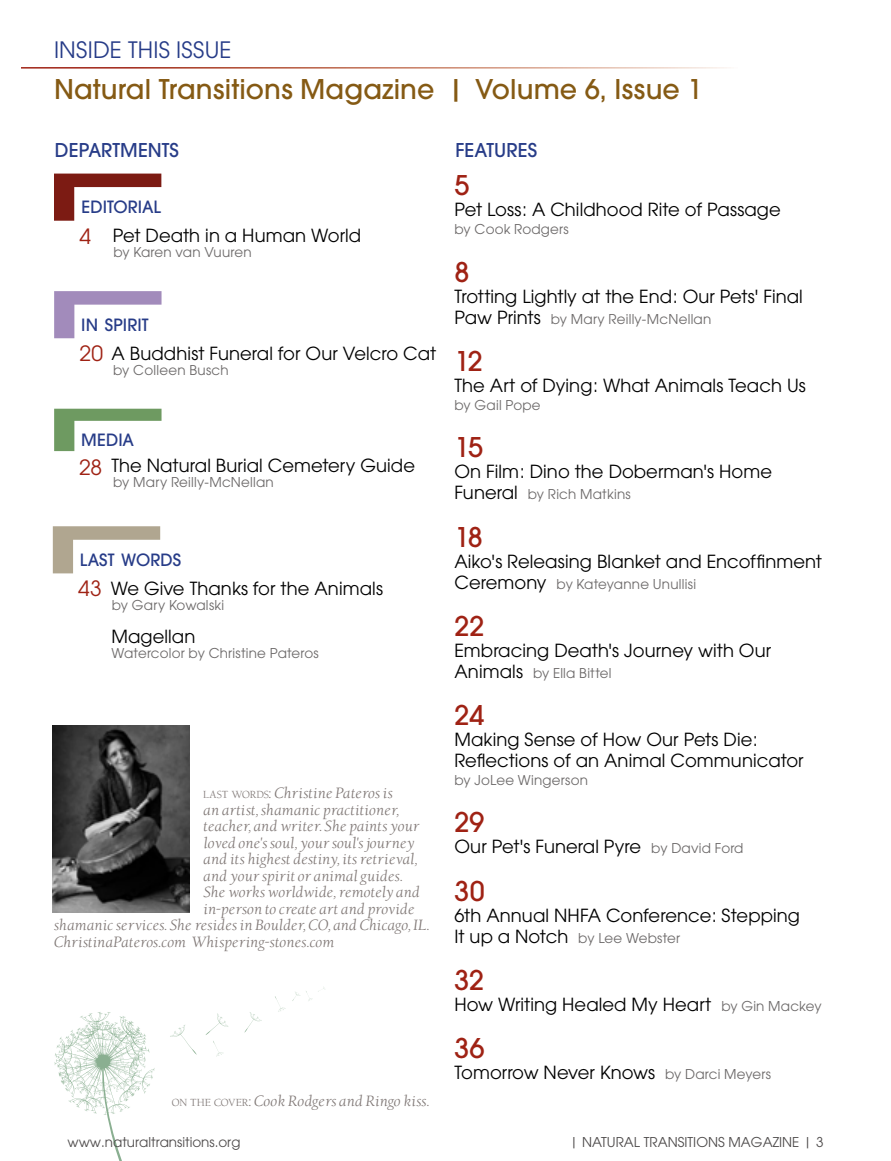
<style>
.page{position:relative;width:891px;height:1161px;background:#fff}
.page>*{position:absolute;margin:0;border:0;box-sizing:border-box;transform-origin:0 0}
.t1{font:500 27px "Avant Garde";letter-spacing:.005em;color:#855a14}
.t2{font:500 27px "Avant Garde";letter-spacing:-.005em;color:#9f2214}
.t3{font:22.5px "Avant Garde";letter-spacing:.01em;color:#273c88}
.t4{font:21px "Avant Garde";color:#9f2214}
.t5{font:500 18.9px "Avant Garde";letter-spacing:.005em;color:#273c88}
.t6{font:18px/21px "Avant Garde";letter-spacing:.005em;color:#000}
.t7{font:500 16.8px "Avant Garde";letter-spacing:.01em;color:#273c88}
.t8{font:italic 14.25px "Berkeley Oldstyle";letter-spacing:-.015em;color:#7f7775}
.t9{font:13.5px "Avant Garde";letter-spacing:.015em;color:#6c6969}
.t10{font:13.5px "Avant Garde";color:#4e4b4b}
.t11{font:13.5px "Avant Garde";color:#4e4b4b}
.s1{font-size:18px;color:#000}
.s2{font-size:13.5px;color:#6c6969}
.s3{font-size:21px;color:#9f2214}
.s4{font-style:normal;font-size:10.05px}
.s5{font-style:normal}
</style>
<div class="page">
<svg style="left:54px;top:174px;width:107px;height:47px"></svg>
<svg style="left:170px;top:1025px;width:27px;height:30px"></svg>
<svg style="left:205px;top:1013px;width:23px;height:44px"></svg>
<svg style="left:244px;top:1012px;width:18px;height:21px"></svg>
<svg style="left:275px;top:996px;width:11px;height:16px"></svg>
<svg style="left:292px;top:987px;width:33px;height:14px"></svg>
<svg style="left:54px;top:1012px;width:101px;height:149px"></svg>
<svg style="left:54px;top:409px;width:108px;height:42px"></svg>
<svg style="left:53px;top:526px;width:107px;height:47px"></svg>
<svg style="left:54px;top:291px;width:108px;height:47px"></svg>
<img style="left:53px;top:726px;width:137px;height:186px">
<p class="t3" style="left:54px;top:37px;width:179px">INSIDE THIS ISSUE</p>
<h1 class="t1" style="left:54px;top:72px;width:650px">Natural Transitions Magazine | Volume 6, Issue 1</h1>
<p class="t5" style="left:55px;top:138px;width:126px">DEPARTMENTS</p>
<p class="t5" style="left:455px;top:138px;width:83px">FEATURES</p>
<h1 class="t2" style="left:454px;top:169px;width:16px">5</h1>
<p class="t6" style="left:454px;top:199px;width:328px">Pet Loss: A Childhood Rite of Passage</p>
<p class="t9" style="left:454px;top:222px;width:116px">by Cook Rodgers</p>
<h1 class="t2" style="left:454px;top:255px;width:16px">8</h1>
<p class="t6" style="left:454px;top:286px;width:350px">Trotting Lightly at the End: Our Pets' Final</p>
<p class="t9" style="left:454px;top:311px;width:258px"><span class="s1">Paw Prints</span> by Mary Reilly-McNellan</p>
<h1 class="t2" style="left:454px;top:344px;width:30px">12</h1>
<p class="t6" style="left:454px;top:375px;width:353px">The Art of Dying: What Animals Teach Us</p>
<p class="t9" style="left:454px;top:397px;width:88px">by Gail Pope</p>
<h1 class="t2" style="left:454px;top:431px;width:30px">15</h1>
<p class="t6" style="left:454px;top:461px;width:319px">On Film: Dino the Doberman's Home</p>
<p class="t9" style="left:454px;top:486px;width:178px"><span class="s1">Funeral</span> by Rich Matkins</p>
<h1 class="t2" style="left:454px;top:520px;width:30px">18</h1>
<p class="t6" style="left:454px;top:550px;width:369px">Aiko's Releasing Blanket and Encoffinment</p>
<p class="t9" style="left:454px;top:576px;width:243px"><span class="s1">Ceremony</span> by Kateyanne Unullisi</p>
<h1 class="t2" style="left:454px;top:609px;width:31px">22</h1>
<p class="t6" style="left:454px;top:640px;width:318px">Embracing Death's Journey with Our</p>
<p class="t9" style="left:454px;top:665px;width:159px"><span class="s1">Animals</span> by Ella Bittel</p>
<h1 class="t2" style="left:454px;top:699px;width:31px">24</h1>
<p class="t6" style="left:454px;top:729px;width:351px">Making Sense of How Our Pets Die:<br>Reflections of an Animal Communicator</p>
<p class="t9" style="left:455px;top:772px;width:135px">by JoLee Wingerson</p>
<h1 class="t2" style="left:454px;top:806px;width:31px">29</h1>
<p class="t6" style="left:454px;top:836px;width:291px">Our Pet's Funeral Pyre <span class="s2">by David Ford</span></p>
<h1 class="t2" style="left:454px;top:874px;width:32px">30</h1>
<p class="t6" style="left:454px;top:905px;width:347px">6th Annual NHFA Conference: Stepping</p>
<p class="t9" style="left:454px;top:930px;width:227px"><span class="s1">It up a Notch</span> by Lee Webster</p>
<h1 class="t2" style="left:454px;top:963px;width:31px">32</h1>
<p class="t6" style="left:454px;top:994px;width:369px">How Writing Healed My Heart <span class="s2">by Gin Mackey</span></p>
<h1 class="t2" style="left:454px;top:1032px;width:31px">36</h1>
<p class="t6" style="left:454px;top:1062px;width:318px">Tomorrow Never Knows <span class="s2">by Darci Meyers</span></p>
<p class="t7" style="left:82px;top:197px;width:81px">EDITORIAL</p>
<p class="t6" style="left:79px;top:225px;width:283px"><span class="s3">4</span> Pet Death in a Human World</p>
<p class="t9" style="left:113px;top:244px;width:140px">by Karen van Vuuren</p>
<p class="t7" style="left:81px;top:314px;width:69px">IN SPIRIT</p>
<p class="t6" style="left:80px;top:343px;width:358px"><span class="s3">20</span> A Buddhist Funeral for Our Velcro Cat</p>
<p class="t9" style="left:113px;top:362px;width:117px">by Colleen Busch</p>
<p class="t7" style="left:81px;top:430px;width:54px">MEDIA</p>
<p class="t6" style="left:79px;top:455px;width:337px"><span class="s3">28</span> The Natural Burial Cemetery Guide</p>
<p class="t9" style="left:113px;top:474px;width:162px">by Mary Reilly-McNellan</p>
<p class="t7" style="left:80px;top:549px;width:103px">LAST WORDS</p>
<p class="t6" style="left:111px;top:578px;width:274px">We Give Thanks for the Animals</p>
<p class="t9" style="left:112px;top:597px;width:114px">by Gary Kowalski</p>
<p class="t6" style="left:111px;top:626px;width:86px">Magellan</p>
<p class="t9" style="left:111px;top:645px;width:209px">Watercolor by Christine Pateros</p>
<p class="t4" style="left:78px;top:576px;width:25px">43</p>
<p class="t8" style="left:203px;top:785px;width:191px"><span class="s4">LAST WORDS</span><span class="s5">:</span> Christine Pateros is</p>
<p class="t8" style="left:203px;top:801px;width:197px">an artist, shamanic practitioner,</p>
<p class="t8" style="left:203px;top:818px;width:217px">teacher, and writer. She paints your</p>
<p class="t8" style="left:203px;top:834px;width:213px">loved one's soul, your soul's journey</p>
<p class="t8" style="left:203px;top:851px;width:215px">and its highest destiny, its retrieval,</p>
<p class="t8" style="left:203px;top:867px;width:201px">and your spirit or animal guides.</p>
<p class="t8" style="left:203px;top:884px;width:218px">She works worldwide, remotely and</p>
<p class="t8" style="left:203px;top:900px;width:213px">in-person to create art and provide</p>
<p class="t8" style="left:54px;top:917px;width:377px">shamanic services. She resides in Boulder, CO, and Chicago, IL.</p>
<p class="t8" style="left:54px;top:933px;width:282px">ChristinaPateros.com Whispering-stones.com</p>
<p class="t8" style="left:172px;top:1092px;width:259px"><span class="s4">ON THE COVER</span><span class="s5">:</span> Cook Rodgers and Ringo kiss.</p>
<p class="t11" style="left:67px;top:1134px;width:174px">www.naturaltransitions.org</p>
<p class="t10" style="left:569px;top:1134px;width:256px">| NATURAL TRANSITIONS MAGAZINE | 3</p>
</div>
